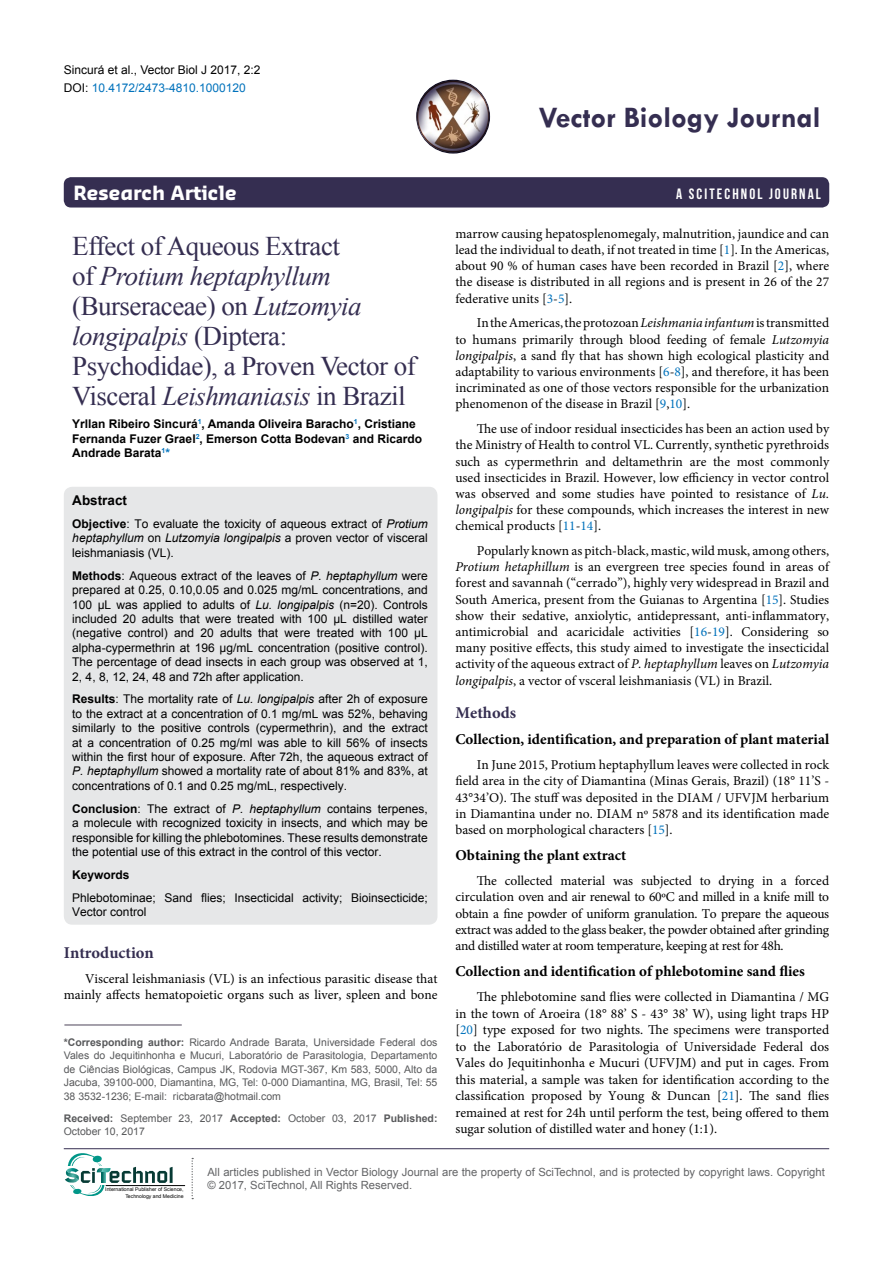
<style>
.page{position:relative;width:893px;height:1263px;background:#fff}
.page>*{position:absolute;margin:0;border:0;box-sizing:border-box;transform-origin:0 0}
.t1{font:700 30px "Tw Cen";color:#352e51}
.t2{font:27px/30px "Times New Roman";letter-spacing:-.02em;color:#352e51}
.t3{font:700 19.2px "Sansa";color:#fff}
.t4{font:700 16.5px "Minion Pro";color:#352e51}
.t5{font:700 15px "Minion Pro";color:#000}
.t6{font:15px "Bebas Neue";letter-spacing:.14em;color:#fff}
.t7{font:13.5px/16.2px "Minion Pro";color:#000;text-align:justify}
.t8{font:700 13.5px "Arial";color:#000}
.t9{font:12px/14.4px "Arial";color:#000;text-align:justify}
.t10{font:700 12px/14.4px "Arial";color:#000}
.t11{font:11.25px/13.5px "Arial";color:#636466}
.t12{font:10.5px/13.5px "Arial";color:#58595b;text-align:justify}
.t13{font:5.1px/6.1px "Arial";color:#000;text-align:right}
.s1{color:#0072bc}
.s2{font-style:italic}
.s3{font-weight:700}
</style>
<div class="page">
<div style="left:64px;top:177px;width:765px;height:30px;background:#352e51;border-radius:7px"></div>
<img style="left:416px;top:79px;width:75px;height:75px">
<hr style="left:106px;top:1185px;width:79px;height:1px;background:#000">
<svg style="left:192px;top:1158px;width:1px;height:41px"></svg>
<svg style="left:65px;top:1153px;width:108px;height:43px"></svg>
<hr style="left:64px;top:1148px;width:765px;height:1px;background:#352e51">
<div style="left:64px;top:487px;width:373px;height:438px;background:#e6e7e8;border-radius:9px"></div>
<hr style="left:64px;top:1024px;width:118px;height:1px;background:#4c4458">
<p class="t9" style="left:64px;top:61px;width:198px;line-height:18px">Sincurá et al., Vector Biol J 2017, 2:2<br>DOI: <span class="s1">10.4172/2473-4810.1000120</span></p>
<h1 class="t1" style="left:539px;top:99px;width:283px">Vector Biology Journal</h1>
<h3 class="t3" style="left:74px;top:181px;width:165px">Research Article</h3>
<p class="t6" style="left:676px;top:186px;width:146px">A SCITECHNOL JOURNAL</p>
<h2 class="t2" style="left:72px;top:231px;width:345px">Effect of Aqueous Extract<br>of <span class="s2">Protium heptaphyllum </span>(Burseraceae) on <span class="s2">Lutzomyia longipalpis</span> (Diptera:<br>Psychodidae), a Proven Vector of<br>Visceral <span class="s2">Leishmaniasis</span> in Brazil</h2>
<p class="t10" style="left:72px;top:417px;width:351px">Yrllan Ribeiro Sincurá<sup>1</sup>, Amanda Oliveira Baracho<sup>1</sup>, Cristiane<br>Fernanda Fuzer Grael<sup>2</sup>, Emerson Cotta Bodevan<sup>3</sup> and Ricardo<br>Andrade Barata<sup>1</sup><span class="s1">*</span></p>
<p class="t8" style="left:72px;top:491px;width:56px">Abstract</p>
<p class="t9" style="left:72px;top:517px;width:357px"><span class="s3">Objective</span>: To evaluate the toxicity of aqueous extract of <span class="s2">Protium heptaphyllum</span> on <span class="s2">Lutzomyia longipalpis</span> a proven vector of visceral leishmaniasis (VL).</p>
<p class="t9" style="left:72px;top:568px;width:357px"><span class="s3">Methods</span>: Aqueous extract of the leaves of <span class="s2">P. heptaphyllum</span> were prepared at 0.25, 0.10,0.05 and 0.025 mg/mL concentrations, and 100 μL was applied to adults of <span class="s2">Lu. longipalpis</span> (n=20). Controls included 20 adults that were treated with 100 μL distilled water (negative control) and 20 adults that were treated with 100 μL alpha-cypermethrin at 196 µg/mL concentration (positive control).<br>The percentage of dead insects in each group was observed at 1, 2, 4, 8, 12, 24, 48 and 72h after application.</p>
<p class="t9" style="left:72px;top:692px;width:357px"><span class="s3">Results</span>: The mortality rate of <span class="s2">Lu. longipalpis</span> after 2h of exposure to the extract at a concentration of 0.1 mg/mL was 52%, behaving similarly to the positive controls (cypermethrin), and the extract at a concentration of 0.25 mg/ml was able to kill 56% of insects within the first hour of exposure. After 72h, the aqueous extract of <span class="s2">P. heptaphyllum</span> showed a mortality rate of about 81% and 83%, at concentrations of 0.1 and 0.25 mg/mL, respectively.</p>
<p class="t9" style="left:72px;top:801px;width:357px"><span class="s3">Conclusion</span>: The extract of <span class="s2">P. heptaphyllum</span> contains terpenes, a molecule with recognized toxicity in insects, and which may be responsible for killing the phlebotomines. These results demonstrate the potential use of this extract in the control of this vector.</p>
<p class="t10" style="left:72px;top:868px;width:59px">Keywords</p>
<p class="t9" style="left:72px;top:890px;width:357px">Phlebotominae; Sand flies; Insecticidal activity; Bioinsecticide;<br>Vector control</p>
<p class="t4" style="left:64px;top:941px;width:92px">Introduction</p>
<p class="t7" style="left:64px;top:970px;width:375px;text-align:right">Visceral leishmaniasis (VL) is an infectious parasitic disease that mainly affects hematopoietic organs such as liver, spleen and bone</p>
<p class="t12" style="left:64px;top:1035px;width:375px"><span class="s3">*Corresponding author:</span> Ricardo Andrade Barata, Universidade Federal dos Vales do Jequitinhonha e Mucuri, Laboratório de Parasitologia, Departamento de Ciências Biológicas, Campus JK, Rodovia MGT-367, Km 583, 5000, Alto da Jacuba, 39100-000, Diamantina, MG, Tel: 0-000 Diamantina, MG, Brasil, Tel: 55<br>38 3532-1236; E-mail: ricbarata@hotmail.com</p>
<p class="t12" style="left:64px;top:1111px;width:375px"><span class="s3">Received:</span> September 23, 2017 <span class="s3">Accepted:</span> October 03, 2017 <span class="s3">Published:<br></span>October 10, 2017</p>
<p class="t7" style="left:455px;top:225px;width:375px">marrow causing hepatosplenomegaly, malnutrition, jaundice and can lead the individual to death, if not treated in time [<span class="s1">1</span>]. In the Americas, about 90 % of human cases have been recorded in Brazil [<span class="s1">2</span>], where the disease is distributed in all regions and is present in 26 of the 27 federative units [<span class="s1">3</span>-<span class="s1">5</span>].</p>
<p class="t7" style="left:455px;top:315px;width:375px;text-indent:21px">In the Americas, the protozoan <span class="s2">Leishmania infantum</span> is transmitted to humans primarily through blood feeding of female <span class="s2">Lutzomyia longipalpis</span>, a sand fly that has shown high ecological plasticity and adaptability to various environments [<span class="s1">6</span>-<span class="s1">8</span>], and therefore, it has been incriminated as one of those vectors responsible for the urbanization phenomenon of the disease in Brazil [<span class="s1">9</span>,<span class="s1">10</span>].</p>
<p class="t7" style="left:455px;top:421px;width:375px;text-indent:21px">The use of indoor residual insecticides has been an action used by the Ministry of Health to control VL. Currently, synthetic pyrethroids such as cypermethrin and deltamethrin are the most commonly used insecticides in Brazil. However, low efficiency in vector control was observed and some studies have pointed to resistance of <span class="s2">Lu. longipalpis</span> for these compounds, which increases the interest in new chemical products [<span class="s1">11</span>-<span class="s1">14</span>].</p>
<p class="t7" style="left:455px;top:543px;width:375px;text-indent:21px">Popularly known as pitch-black, mastic, wild musk, among others, <span class="s2">Protium hetaphillum</span> is an evergreen tree species found in areas of forest and savannah (“cerrado”), highly very widespread in Brazil and South America, present from the Guianas to Argentina [<span class="s1">15</span>]. Studies show their sedative, anxiolytic, antidepressant, anti-inflammatory, antimicrobial and acaricidale activities [<span class="s1">16</span>-<span class="s1">19</span>]. Considering so many positive effects, this study aimed to investigate the insecticidal activity of the aqueous extract of <span class="s2">P. heptaphyllum</span> leaves on <span class="s2">Lutzomyia longipalpis</span>, a vector of vsceral leishmaniasis (VL) in Brazil.</p>
<p class="t4" style="left:455px;top:701px;width:62px">Methods</p>
<p class="t5" style="left:455px;top:729px;width:375px">Collection, identification, and preparation of plant material</p>
<p class="t7" style="left:455px;top:757px;width:375px;text-indent:21px">In June 2015, Protium heptaphyllum leaves were collected in rock field area in the city of Diamantina (Minas Gerais, Brazil) (18° 11’S - 43°34’O). The stuff was deposited in the DIAM / UFVJM herbarium in Diamantina under no. DIAM nº 5878 and its identification made based on morphological characters [<span class="s1">15</span>].</p>
<p class="t5" style="left:455px;top:845px;width:172px">Obtaining the plant extract</p>
<p class="t7" style="left:455px;top:873px;width:375px;text-indent:21px">The collected material was subjected to drying in a forced circulation oven and air renewal to 60ºC and milled in a knife mill to obtain a fine powder of uniform granulation. To prepare the aqueous extract was added to the glass beaker, the powder obtained after grinding and distilled water at room temperature, keeping at rest for 48h.</p>
<p class="t5" style="left:455px;top:961px;width:351px">Collection and identification of phlebotomine sand flies</p>
<p class="t7" style="left:455px;top:989px;width:375px;text-indent:21px">The phlebotomine sand flies were collected in Diamantina / MG in the town of Aroeira (18° 88’ S - 43° 38’ W), using light traps HP [<span class="s1">20</span>] type exposed for two nights. The specimens were transported to the Laboratório de Parasitologia of Universidade Federal dos Vales do Jequitinhonha e Mucuri (UFVJM) and put in cages. From this material, a sample was taken for identification according to the classification proposed by Young &amp; Duncan [<span class="s1">21</span>]. The sand flies remained at rest for 24h until perform the test, being offered to them sugar solution of distilled water and honey (1:1).</p>
<p class="t13" style="left:105px;top:1186px;width:80px">International Publisher of Science,<br>Technology and Medicine</p>
<p class="t11" style="left:207px;top:1165px;width:619px">All articles published in Vector Biology Journal are the property of SciTechnol, and is protected by copyright laws. Copyright © 2017, SciTechnol, All Rights Reserved.</p>
</div>
